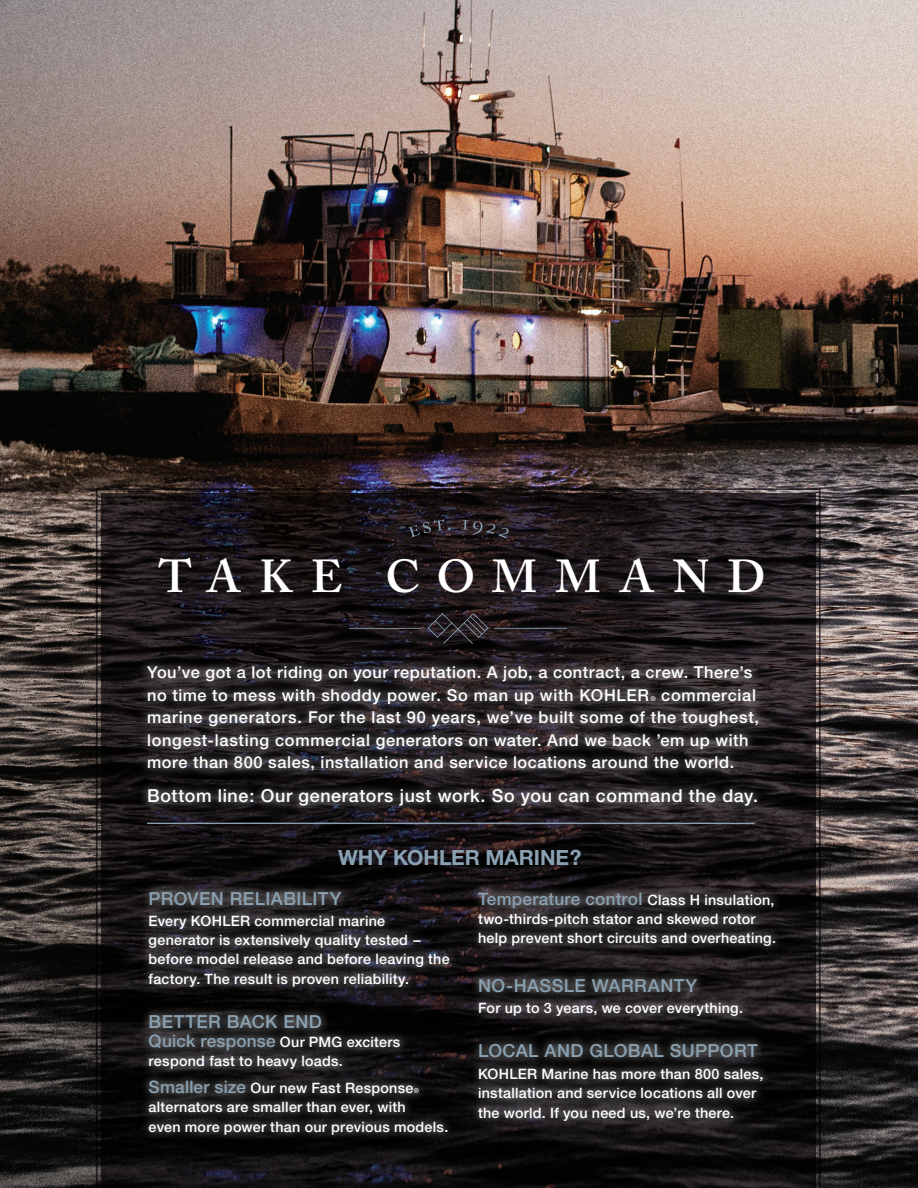
<style>
.page{position:relative;width:918px;height:1188px;background:#fff}
.page>*{position:absolute;margin:0;border:0;box-sizing:border-box;transform-origin:0 0}
.t1{font:600 45.9px "Adobe Caslon Pro";letter-spacing:.395em;color:#fff}
.t2{font:700 21px "Helvetica Neue";color:#8aa1b2}
.t3{font:500 18px "Helvetica Neue";letter-spacing:.025em;color:#8aa1b2}
.t4{font:500 17.85px "Helvetica Neue";letter-spacing:.035em;color:#fff}
.t5{font:500 17.25px "Helvetica Neue";color:#8aa1b2}
.t6{font:500 16.35px/22.5px "Helvetica Neue";letter-spacing:.045em;color:#fff}
.t7{font:500 14.4px/19.4px "Helvetica Neue";letter-spacing:.02em;color:#fff}
.t8{font:500 6.75px "Helvetica Neue";color:#fff}
.s1{font-size:17.25px;color:#8aa1b2}
.s2{font-size:6.75px}
.s3{font-size:14.4px;color:#fff}
</style>
<div class="page">
<img style="left:0;top:0;width:918px;height:1188px">
<svg style="left:95px;top:487px;width:726px;height:701px;background:#373030"></svg>
<svg style="left:101px;top:493px;width:715px;height:695px;background:#171315"></svg>
<div style="left:140px;top:882px;width:644px;height:261px;background:#fff;opacity:.75"></div>
<div style="left:139px;top:657px;width:628px;height:157px;background:#fff;opacity:.75"></div>
<hr style="left:147px;top:823px;width:608px;height:1px;background:#8aa1b2">
<div style="left:136px;top:534px;width:652px;height:83px;background:#231f20;opacity:.75"></div>
<hr style="left:494px;top:628px;width:73px;height:1px;background:#8aa1b2">
<hr style="left:349px;top:628px;width:73px;height:1px;background:#8aa1b2">
<svg style="left:428px;top:613px;width:61px;height:31px;background:#2a252a"></svg>
<svg style="left:408px;top:519px;width:101px;height:19px;background:#2e282d"></svg>
<h1 class="t1" style="left:159px;top:549px;width:609px">TAKE COMMAND</h1>
<p class="t6" style="left:147px;top:661px;width:607px">You’ve got a lot riding on your reputation. A job, a contract, a crew. There’s no time to mess with shoddy power. So man up with KOHLER</p>
<p class="t6" style="left:147px;top:684px;width:614px;text-indent:514px">commercial marine generators. For the last 90 years, we’ve built some of the toughest, longest-lasting commercial generators on water. And we back ’em up with more than 800 sales, installation and service locations around the world.</p>
<p class="t4" style="left:147px;top:785px;width:613px">Bottom line: Our generators just work. So you can command the day.</p>
<p class="t8" style="left:650px;top:695px;width:7px">®</p>
<h2 class="t2" style="left:338px;top:844px;width:245px">WHY KOHLER MARINE?</h2>
<p class="t3" style="left:149px;top:888px;width:194px">Proven Reliability</p>
<p class="t7" style="left:149px;top:911px;width:84px">Every KOHLER</p>
<p class="t7" style="left:149px;top:911px;width:303px;text-indent:106px">commercial marine generator is extensively quality tested – before model release and before leaving the factory. The result is proven reliability.</p>
<p class="t3" style="left:149px;top:1011px;width:175px">Better Back end</p>
<p class="t7" style="left:149px;top:1032px;width:253px"><span class="s1">Quick response</span> Our PMG exciters respond fast to heavy loads.</p>
<p class="t7" style="left:149px;top:1078px;width:301px"><span class="s1">Smaller size</span> Our new Fast Response<span class="s2">® </span>alternators are smaller than ever, with<br>even more power than our previous models.</p>
<p class="t5" style="left:478px;top:888px;width:298px">Temperature control <span class="s3">Class H insulation,</span></p>
<p class="t7" style="left:478px;top:909px;width:299px">two-thirds-pitch stator and skewed rotor help prevent short circuits and overheating.</p>
<p class="t3" style="left:478px;top:974px;width:221px">No-Hass le Warranty</p>
<p class="t7" style="left:478px;top:998px;width:266px">For up to 3 years, we cover everything.</p>
<p class="t3" style="left:478px;top:1040px;width:281px">Local and Global Support</p>
<p class="t7" style="left:478px;top:1064px;width:42px">KOHLER</p>
<p class="t7" style="left:478px;top:1064px;width:287px;text-indent:63px">Marine has more than 800 sales, installation and service locations all over the world. If you need us, we’re there.</p>
</div>
